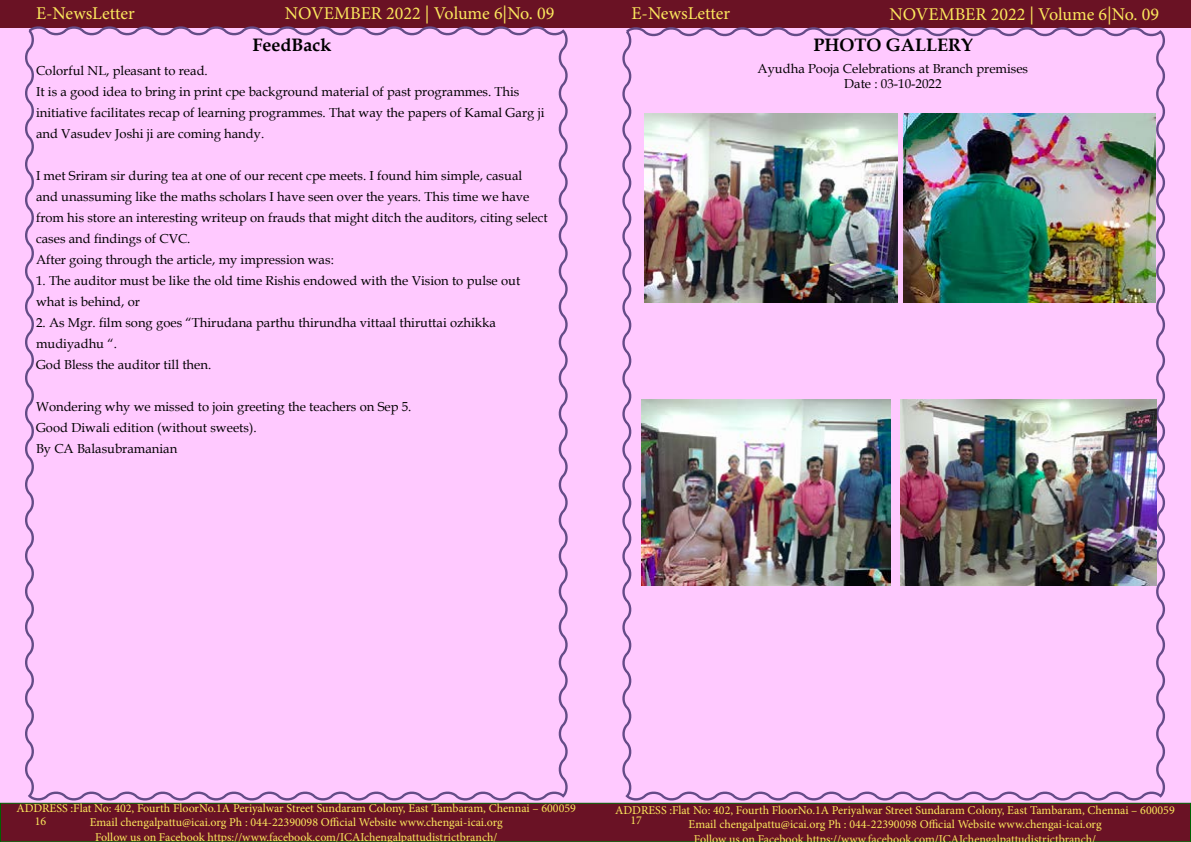
<style>
.page{position:relative;width:1191px;height:842px;background:#fff}
.page>*{position:absolute;margin:0;border:0;box-sizing:border-box;transform-origin:0 0}
.t1{font:18px "Minion Pro";color:#fce85d}
.t2{font:700 18px "Book Antiqua";color:#000}
.t3{font:13px/21px "Book Antiqua";color:#000}
.t4{font:12px/14.4px "Minion Pro";color:#fce85d;text-align:center}
</style>
<div class="page">
<div style="left:0;top:2px;width:1191px;height:801px;background:#ffc9ff"></div>
<div style="left:0;top:1px;width:1190px;height:27px;background:#6a1224"></div>
<div style="left:0;top:803px;width:1191px;height:39px;background:#6a1225;border:1px solid #006200"></div>
<div style="left:22px;top:26px;width:549px;height:778px;background:#ffc9ff"></div>
<div style="left:619px;top:27px;width:549px;height:777px;background:#ffc9ff"></div>
<img style="left:645px;top:114px;width:252px;height:188px">
<img style="left:903px;top:114px;width:252px;height:188px">
<img style="left:642px;top:400px;width:248px;height:186px">
<img style="left:900px;top:400px;width:256px;height:186px">
<h1 class="t1" style="left:36px;top:1px;width:100px">E-NewsLetter</h1>
<h1 class="t1" style="left:285px;top:1px;width:271px">NOVEMBER 2022 | Volume 6|No. 09</h1>
<h1 class="t2" style="left:253px;top:33px;width:81px">FeedBack</h1>
<p class="t3" style="left:36px;top:60px;width:510px">Colorful NL, pleasant to read.<br>It is a good idea to bring in print cpe background material of past programmes. This initiative facilitates recap of learning programmes. That way the papers of Kamal Garg ji and Vasudev Joshi ji are coming handy.</p>
<p class="t3" style="left:36px;top:164px;width:513px">I met Sriram sir during tea at one of our recent cpe meets. I found him simple, casual<br>and unassuming like the maths scholars I have seen over the years. This time we have from his store an interesting writeup on frauds that might ditch the auditors, citing select cases and findings of CVC.<br>After going through the article, my impression was:</p>
<p class="t3" style="left:36px;top:269px;width:486px">1. The auditor must be like the old time Rishis endowed with the Vision to pulse out what is behind, or</p>
<p class="t3" style="left:36px;top:311px;width:461px">2. As Mgr. film song goes “Thirudana parthu thirundha vittaal thiruttai ozhikka mudiyadhu “.<br>God Bless the auditor till then.</p>
<p class="t3" style="left:36px;top:395px;width:377px">Wondering why we missed to join greeting the teachers on Sep 5.<br>Good Diwali edition (without sweets).<br>By CA Balasubramanian</p>
<h1 class="t1" style="left:631px;top:1px;width:100px">E-NewsLetter</h1>
<h1 class="t1" style="left:889px;top:2px;width:271px">NOVEMBER 2022 | Volume 6|No. 09</h1>
<h1 class="t2" style="left:813px;top:33px;width:161px">PHOTO GALLERY</h1>
<p class="t3" style="left:757px;top:60px;width:272px;line-height:15.6px;text-align:center">Ayudha Pooja Celebrations at Branch premises<br>Date : 03-10-2022</p>
<p class="t4" style="left:16px;top:801px;width:561px">ADDRESS :Flat No: 402, Fourth FloorNo.1A Periyalwar Street Sundaram Colony, East Tambaram, Chennai – 600059<br>Email chengalpattu@icai.org Ph : 044-22390098 Official Website www.chengai-icai.org<br>Follow us on Facebook https://www.facebook.com/ICAIchengalpattudistrictbranch/</p>
<p class="t4" style="left:35px;top:814px;width:13px">16</p>
<p class="t4" style="left:615px;top:803px;width:561px">ADDRESS :Flat No: 402, Fourth FloorNo.1A Periyalwar Street Sundaram Colony, East Tambaram, Chennai – 600059<br>Email chengalpattu@icai.org Ph : 044-22390098 Official Website www.chengai-icai.org<br>Follow us on Facebook https://wwwfacebook com/ICAIchengalpattudistrictbranch/</p>
<p class="t4" style="left:630px;top:813px;width:13px">17</p>
</div>
